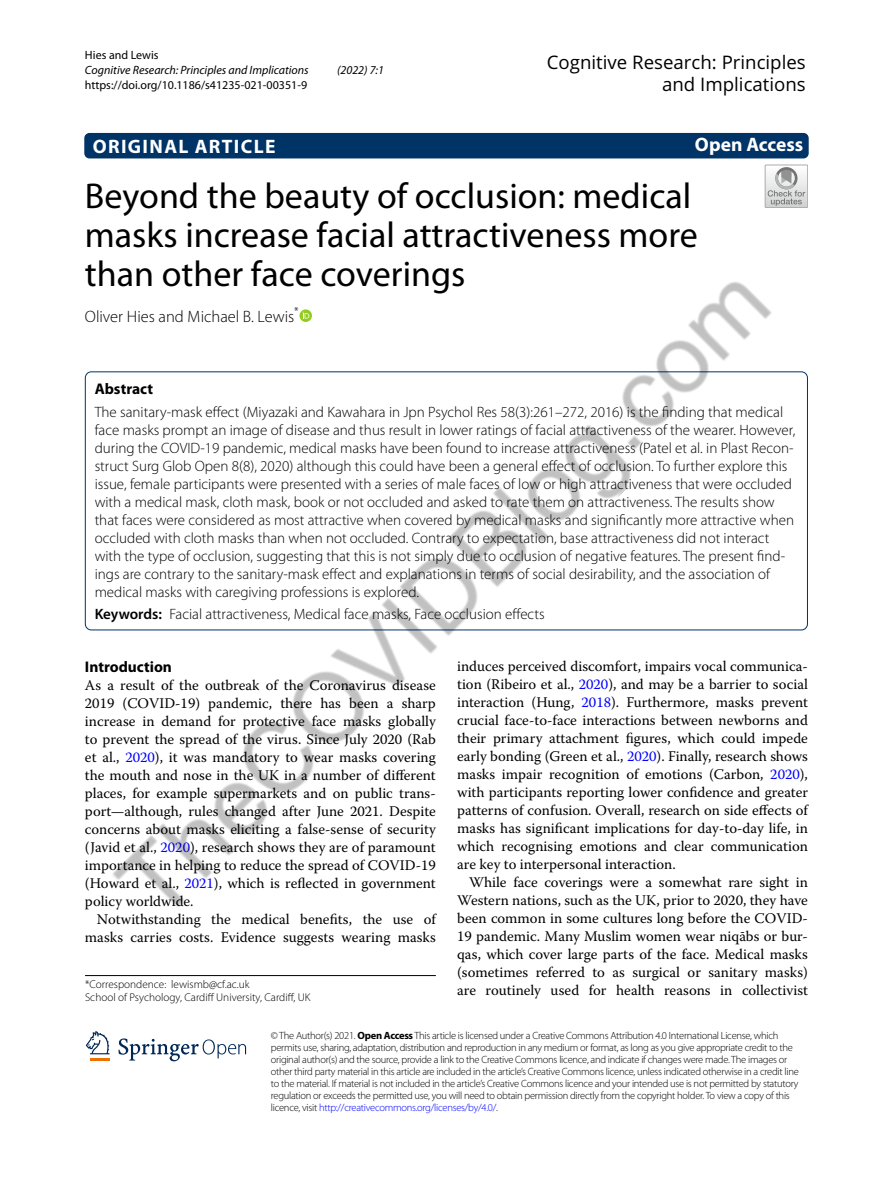
<style>
.page{position:relative;width:893px;height:1187px;background:#fff}
.page>*{position:absolute;margin:0;border:0;box-sizing:border-box;transform-origin:0 0}
.t1{font:36px/39px "Myriad Pro";color:#000}
.t2{font:700 19.5px "Myriad Pro";letter-spacing:.07em;color:#fff}
.t3{font:700 19.5px "Myriad Pro";color:#fff}
.t4{font:18.6px/22.4px "Open Sans";color:#000;text-align:right}
.t5{font:300 16.5px "Myriad Pro";color:#000}
.t6{font:700 15.45px "Myriad Pro";color:#000}
.t7{font:300 15px/18px "Myriad Pro";color:#000}
.t8{font:14.7px/18px "Warnock Pro";color:#000;text-align:justify}
.t9{font:12px "Myriad Pro";color:#000}
.t10{font:italic 12px "Myriad Pro";color:#000}
.t11{font:300 11.25px/13.5px "Myriad Pro";color:#000}
.t12{font:300 10.5px/12px "Myriad Pro";letter-spacing:-.025em;color:#000}
.s1{font-weight:600}
.s2{color:#00f}
.s3{font-weight:700}
</style>
<div class="page">
<div style="left:85px;top:134px;width:723px;height:24px;background:#036;border-radius:4px"></div>
<div style="left:84px;top:133px;width:725px;height:25px;border:2px solid #036;border-radius:4px"></div>
<div style="left:765px;top:165px;width:43px;height:43px;border:1px solid #ababac"></div>
<svg style="left:765px;top:165px;width:43px;height:42px"></svg>
<svg style="left:86px;top:1031px;width:24px;height:23px"></svg>
<hr style="left:90px;top:1057px;width:20px;height:3px;background:#ee7100">
<svg style="left:118px;top:1038px;width:128px;height:23px"></svg>
<hr style="left:85px;top:975px;width:351px;height:1px;background:#000">
<img style="left:100px;top:282px;width:692px;height:625px">
<p class="t9" style="left:85px;top:48px;width:75px">Hies and Lewis</p>
<p class="t10" style="left:85px;top:63px;width:225px">Cognitive Research: Principles and Implications</p>
<p class="t10" style="left:337px;top:63px;width:48px">(2022) 7:1</p>
<p class="t9" style="left:85px;top:78px;width:224px">https://doi.org/10.1186/s41235-021-00351-9</p>
<p class="t4" style="left:547px;top:50px;width:260px">Cognitive Research: Principles and Implications</p>
<h2 class="t3" style="left:695px;top:131px;width:110px">Open Access</h2>
<h2 class="t2" style="left:93px;top:134px;width:184px">ORIGINAL ARTICLE</h2>
<h1 class="t1" style="left:85px;top:176px;width:614px">Beyond the beauty of occlusion: medical masks increase facial attractiveness more than other face coverings</h1>
<p class="t5" style="left:85px;top:307px;width:215px">Oliver Hies and Michael B. Lewis<sup>*</sup></p>
<p class="t6" style="left:95px;top:379px;width:60px">Abstract</p>
<p class="t7" style="left:95px;top:403px;width:702px">The sanitary-mask effect (Miyazaki and Kawahara in Jpn Psychol Res 58(3):261–272, 2016) is the finding that medical face masks prompt an image of disease and thus result in lower ratings of facial attractiveness of the wearer. However, during the COVID-19 pandemic, medical masks have been found to increase attractiveness (Patel et al. in Plast Recon&shy;struct Surg Glob Open 8(8), 2020) although this could have been a general effect of occlusion. To further explore this issue, female participants were presented with a series of male faces of low or high attractiveness that were occluded with a medical mask, cloth mask, book or not occluded and asked to rate them on attractiveness. The results show that faces were considered as most attractive when covered by medical masks and significantly more attractive when occluded with cloth masks than when not occluded. Contrary to expectation, base attractiveness did not interact with the type of occlusion, suggesting that this is not simply due to occlusion of negative features. The present find&shy;ings are contrary to the sanitary-mask effect and explanations in terms of social desirability, and the association of medical masks with caregiving professions is explored.</p>
<p class="t7" style="left:95px;top:605px;width:451px"><span class="s1">Keywords:</span> Facial attractiveness, Medical face masks, Face occlusion effects</p>
<p class="t6" style="left:85px;top:656px;width:89px">Introduction</p>
<p class="t8" style="left:85px;top:675px;width:352px">As a result of the outbreak of the Coronavirus disease 2019 (COVID-19) pandemic, there has been a sharp increase in demand for protective face masks globally to prevent the spread of the virus. Since July 2020 (Rab et al., <span class="s2">2020</span>), it was mandatory to wear masks covering the mouth and nose in the UK in a number of different places, for example supermarkets and on public trans&shy;port—although, rules changed after June 2021. Despite concerns about masks eliciting a false-sense of security (Javid et al., <span class="s2">2020</span>), research shows they are of paramount importance in helping to reduce the spread of COVID-19 (Howard et al., <span class="s2">2021</span>), which is reflected in government policy worldwide.</p>
<p class="t8" style="left:85px;top:909px;width:352px;text-align:right">Notwithstanding the medical benefits, the use of masks carries costs. Evidence suggests wearing masks</p>
<p class="t11" style="left:85px;top:977px;width:227px">*Correspondence: lewismb@cf.ac.uk<br>School of Psychology, Cardiff University, Cardiff, UK</p>
<p class="t8" style="left:457px;top:657px;width:352px">induces perceived discomfort, impairs vocal communica&shy;tion (Ribeiro et al., <span class="s2">2020</span>), and may be a barrier to social interaction (Hung, <span class="s2">2018</span>). Furthermore, masks prevent crucial face-to-face interactions between newborns and their primary attachment figures, which could impede early bonding (Green et al., <span class="s2">2020</span>). Finally, research shows masks impair recognition of emotions (Carbon, <span class="s2">2020</span>), with participants reporting lower confidence and greater patterns of confusion. Overall, research on side effects of masks has significant implications for day-to-day life, in which recognising emotions and clear communication are key to interpersonal interaction.</p>
<p class="t8" style="left:457px;top:873px;width:352px;text-indent:12px">While face coverings were a somewhat rare sight in Western nations, such as the UK, prior to 2020, they have been common in some cultures long before the COVID-19 pandemic. Many Muslim women wear niqābs or bur&shy;qas, which cover large parts of the face. Medical masks (sometimes referred to as surgical or sanitary masks) are routinely used for health reasons in collectivist</p>
<p class="t12" style="left:271px;top:1029px;width:529px">© The Author(s) 2021. <span class="s3">Open Access</span> This article is licensed under a Creative Commons Attribution 4.0 International License, which permits use, sharing, adaptation, distribution and reproduction in any medium or format, as long as you give appropriate credit to the original author(s) and the source, provide a link to the Creative Commons licence, and indicate if changes were made. The images or other third party material in this article are included in the article’s Creative Commons licence, unless indicated otherwise in a credit line to the material. If material is not included in the article’s Creative Commons licence and your intended use is not permitted by statutory regulation or exceeds the permitted use, you will need to obtain permission directly from the copyright holder. To view a copy of this licence, visit <span class="s2">http://creativecommons.org/licenses/by/4.0/</span>.</p>
</div>
